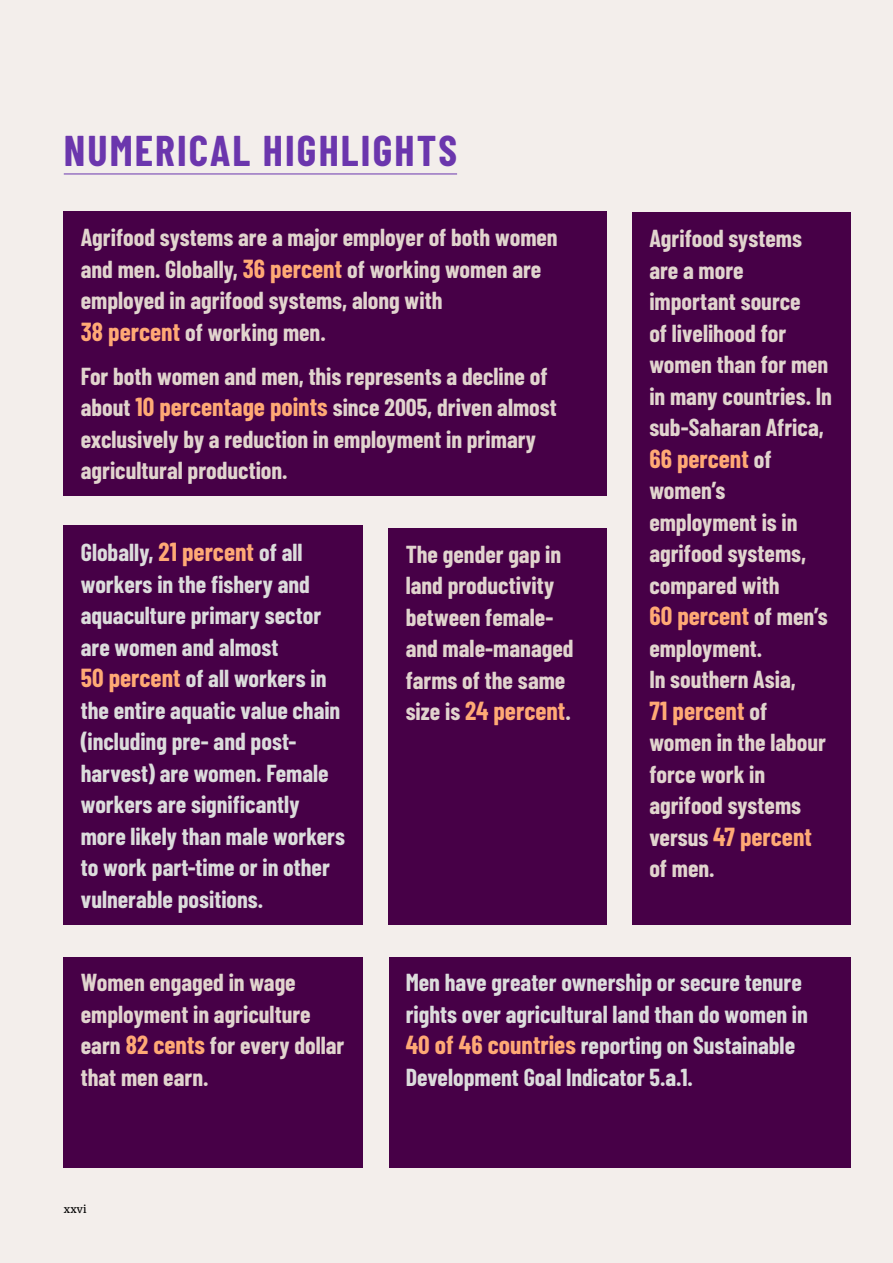
<style>
.page{position:relative;width:893px;height:1263px;background:#f3eeeb}
.page>*{position:absolute;margin:0;border:0;box-sizing:border-box;transform-origin:0 0}
.t1{font:700 42px "Barlow Condensed";letter-spacing:.05em;color:#6b36ad}
.t2{font:700 25.5px "Barlow Condensed";color:#ffa975}
.t3{font:700 24px/31.5px "Barlow Condensed";color:#e1d4ce}
.t4{font:700 24px/31.5px "Barlow Condensed";color:#dcdcdc}
.t5{font:10.5px "Merriweather";color:#000}
.s1{font-size:25.5px;color:#ffa975}
.s2{font-size:24px;color:#e1d4ce}
</style>
<div class="page">
<div style="left:64px;top:211px;width:543px;height:285px;background:#470047"></div>
<div style="left:64px;top:525px;width:299px;height:400px;background:#470047"></div>
<div style="left:389px;top:528px;width:218px;height:397px;background:#470047"></div>
<div style="left:389px;top:957px;width:461px;height:211px;background:#470047"></div>
<div style="left:64px;top:957px;width:299px;height:211px;background:#470047"></div>
<div style="left:632px;top:213px;width:218px;height:712px;background:#470047"></div>
<hr style="left:64px;top:173px;width:393px;height:1px;background:#6b36ad">
<h1 class="t1" style="left:64px;top:121px;width:395px">NUMERICAL HIGHLIGHTS</h1>
<p class="t3" style="left:81px;top:220px;width:478px">Agrifood systems are a major employer of both women and men. Globally, <span class="s1">36 percent</span> of working women are employed in agrifood systems, along with<br><span class="s1">38 percent</span> of working men.</p>
<p class="t3" style="left:81px;top:359px;width:478px">For both women and men, this represents a decline of about <span class="s1">10 percentage points</span> since 2005, driven almost exclusively by a reduction in employment in primary agricultural production.</p>
<p class="t4" style="left:81px;top:536px;width:266px">Globally, <span class="s1">21 percent</span> of all workers in the fishery and aquaculture primary sector are women and almost<br><span class="s1">50 percent</span> of all workers in the entire aquatic value chain (including pre- and post&shy;harvest) are women. Female workers are significantly more likely than male workers to work part-time or in other vulnerable positions.</p>
<p class="t3" style="left:406px;top:537px;width:169px">The gender gap in land productivity between female&shy;and male-managed farms of the same</p>
<p class="t2" style="left:406px;top:693px;width:167px"><span class="s2">size is</span> 24 percent<span class="s2">.</span></p>
<p class="t3" style="left:649px;top:222px;width:184px">Agrifood systems are a more important source<br>of livelihood for women than for men in many countries. In sub-Saharan Africa,</p>
<p class="t2" style="left:649px;top:441px;width:124px">66 percent <span class="s2">of</span></p>
<p class="t3" style="left:649px;top:474px;width:158px">women’s employment is in agrifood systems, compared with</p>
<p class="t2" style="left:649px;top:598px;width:180px">60 percent <span class="s2">of men’s</span></p>
<p class="t3" style="left:649px;top:631px;width:148px">employment.<br>In southern Asia,</p>
<p class="t2" style="left:649px;top:693px;width:120px">71 percent <span class="s2">of</span></p>
<p class="t3" style="left:649px;top:726px;width:178px">women in the labour force work in agrifood systems</p>
<p class="t2" style="left:649px;top:819px;width:164px"><span class="s2">versus</span> 47 percent</p>
<p class="t3" style="left:649px;top:852px;width:67px">of men.</p>
<p class="t3" style="left:81px;top:966px;width:265px">Women engaged in wage employment in agriculture earn <span class="s1">82 cents</span> for every dollar that men earn.</p>
<p class="t5" style="left:64px;top:1202px;width:25px">xxvi</p>
<p class="t4" style="left:406px;top:966px;width:404px">Men have greater ownership or secure tenure rights over agricultural land than do women in <span class="s1">40 of 46 countries</span> reporting on Sustainable Development Goal Indicator 5.a.1.</p>
</div>
